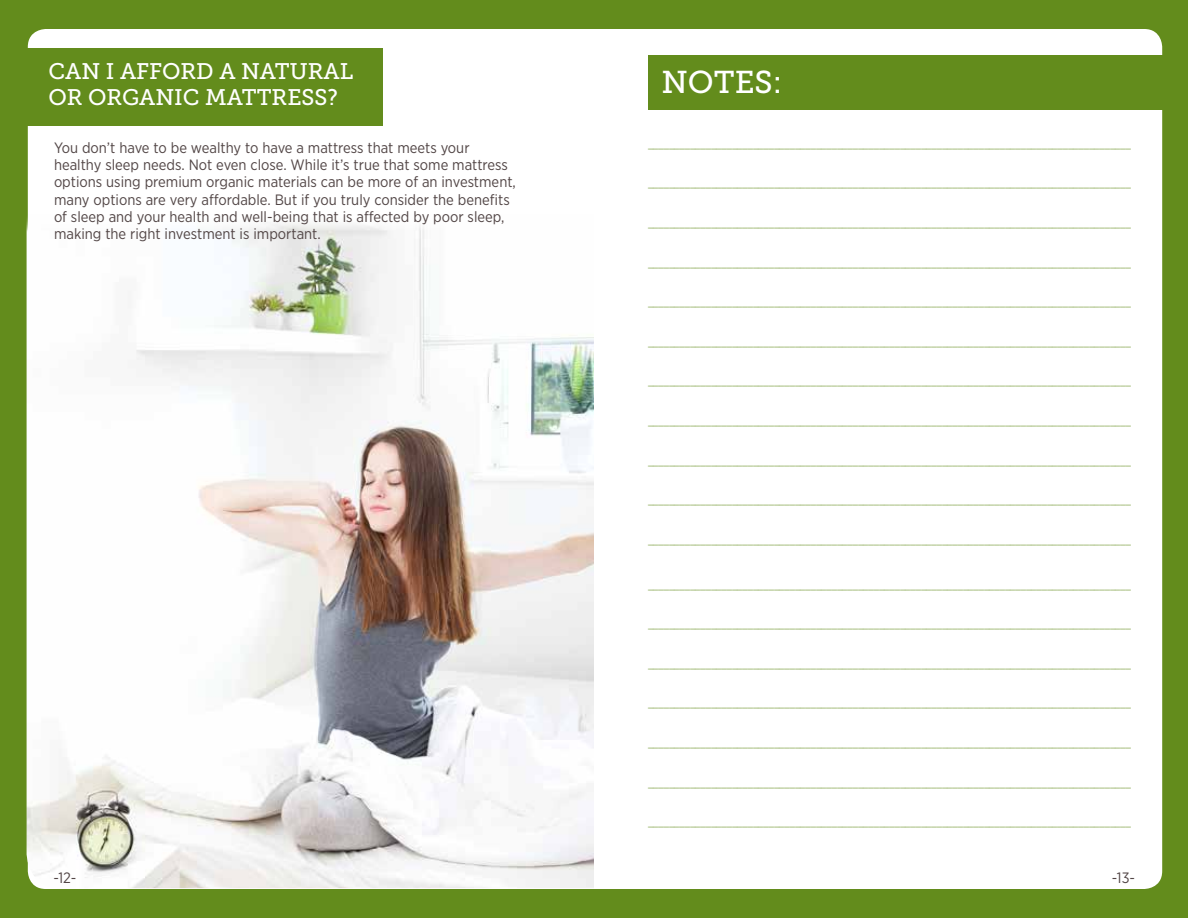
<style>
.page{position:relative;width:1188px;height:918px;background:#638c1c}
.page>*{position:absolute;margin:0;border:0;box-sizing:border-box;transform-origin:0 0}
.t1{font:31.5px "Museo Slab 500";color:#fff}
.t2{font:22.5px/25.8px "Museo Slab 500";color:#fff}
.t3{font:15px/17.2px "Gotham Narrow";color:#524646}
.t4{font:10.5px "Minion Pro";color:#638c1c}
</style>
<div class="page">
<div style="left:28px;top:29px;width:1134px;height:860px;background:#fff;border-radius:18px"></div>
<img style="left:27px;top:213px;width:567px;height:675px">
<div style="left:27px;top:48px;width:356px;height:78px;background:#638c1c"></div>
<div style="left:648px;top:55px;width:516px;height:55px;background:#638c1c"></div>
<h2 class="t2" style="left:48px;top:59px;width:307px">CAN I AFFORD A NATURAL<br>OR ORGANIC MATTRESS?</h2>
<p class="t3" style="left:54px;top:139px;width:463px">You don’t have to be wealthy to have a mattress that meets your healthy sleep needs. Not even close. While it’s true that some mattress options using premium organic materials can be more of an investment, many options are very affordable. But if you truly consider the benefits of sleep and your health and well-being that is affected by poor sleep, making the right investment is important.</p>
<h3 class="t3" style="left:53px;top:869px;width:25px">-12-</h3>
<h1 class="t1" style="left:662px;top:64px;width:122px">NOTES:</h1>
<p class="t4" style="left:648px;top:137px;width:484px">____________________________________________________________________________________________</p>
<p class="t4" style="left:648px;top:177px;width:484px">____________________________________________________________________________________________</p>
<p class="t4" style="left:648px;top:217px;width:484px">____________________________________________________________________________________________</p>
<p class="t4" style="left:648px;top:256px;width:484px">____________________________________________________________________________________________</p>
<p class="t4" style="left:648px;top:296px;width:484px">____________________________________________________________________________________________</p>
<p class="t4" style="left:648px;top:335px;width:484px">____________________________________________________________________________________________</p>
<p class="t4" style="left:648px;top:375px;width:484px">____________________________________________________________________________________________</p>
<p class="t4" style="left:648px;top:415px;width:484px">____________________________________________________________________________________________</p>
<p class="t4" style="left:648px;top:454px;width:484px">____________________________________________________________________________________________</p>
<p class="t4" style="left:648px;top:494px;width:484px">____________________________________________________________________________________________</p>
<p class="t4" style="left:648px;top:533px;width:484px">____________________________________________________________________________________________</p>
<p class="t4" style="left:648px;top:578px;width:484px">____________________________________________________________________________________________</p>
<p class="t4" style="left:648px;top:618px;width:484px">____________________________________________________________________________________________</p>
<p class="t4" style="left:648px;top:658px;width:484px">____________________________________________________________________________________________</p>
<p class="t4" style="left:648px;top:697px;width:484px">____________________________________________________________________________________________</p>
<p class="t4" style="left:648px;top:737px;width:484px">____________________________________________________________________________________________</p>
<p class="t4" style="left:648px;top:776px;width:484px">____________________________________________________________________________________________</p>
<p class="t4" style="left:648px;top:816px;width:484px">____________________________________________________________________________________________</p>
<h3 class="t3" style="left:1112px;top:869px;width:25px">-13-</h3>
</div>
